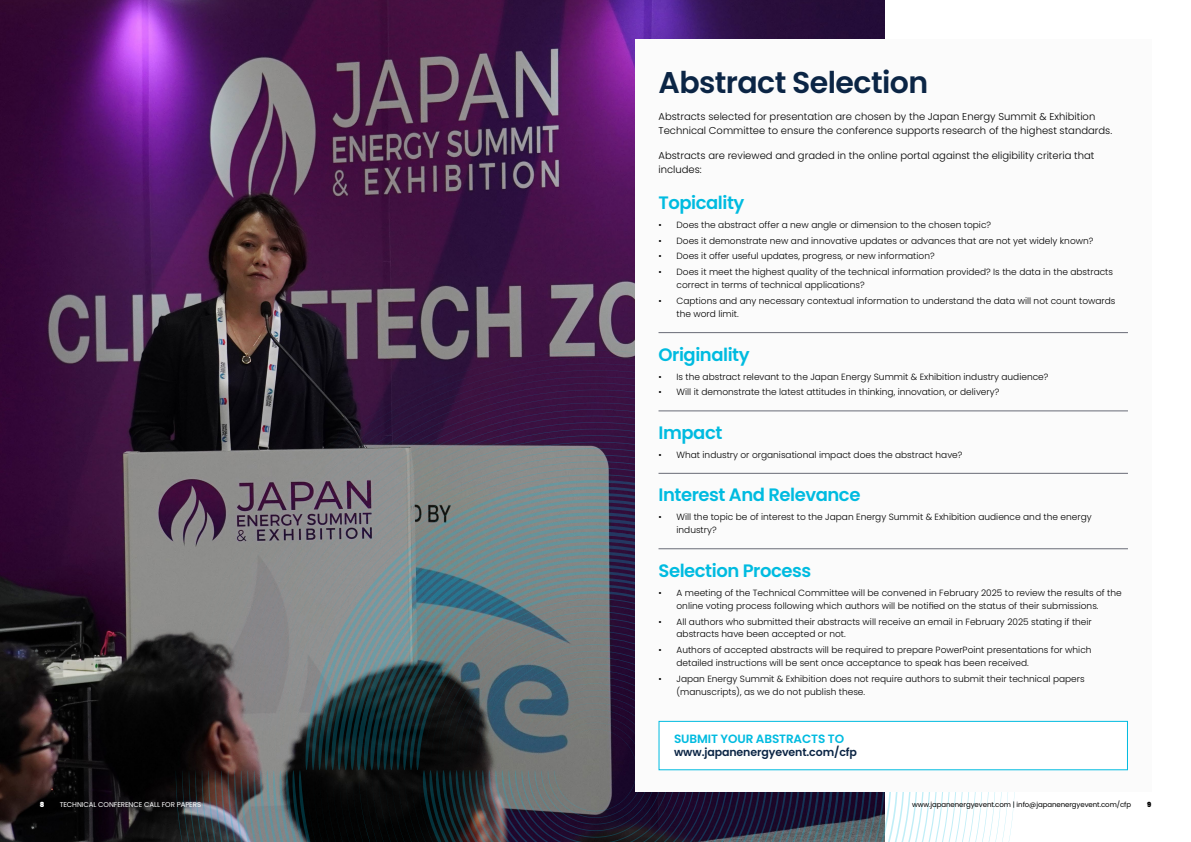
<style>
.page{position:relative;width:1191px;height:842px;background:#fff}
.page>*{position:absolute;margin:0;border:0;box-sizing:border-box;transform-origin:0 0}
.t1{font:600 30px "Poppins";letter-spacing:-.02em;color:#0b2545}
.t2{font:600 18px "Poppins";letter-spacing:-.025em;color:#00bbe0}
.t3{font:600 12px "Poppins";letter-spacing:-.01em;color:#00bbe0}
.t4{font:600 11px "Poppins";letter-spacing:-.01em;color:#0b2545}
.t5{font:300 10px/14px "Poppins";color:#000}
.t6{font:300 9px/13px "Poppins";color:#000}
.t7{font:7px "Poppins";letter-spacing:-.01em;color:#000}
.t8{font:7px "Poppins";letter-spacing:-.01em;color:#fff}
.t9{font:900 7px "Poppins";color:#fff}
.t10{font:900 7px "Poppins";color:#000}
</style>
<div class="page">
<img style="left:0;top:0;width:885px;height:842px">
<svg style="left:176px;top:351px;width:839px;height:491px;background:#555660"></svg>
<div style="left:635px;top:40px;width:516px;height:752px;background:#fbfbfb"></div>
<hr style="left:658px;top:473px;width:470px;height:1px;background:#686b76">
<hr style="left:658px;top:548px;width:470px;height:1px;background:#686b76">
<hr style="left:658px;top:411px;width:470px;height:1px;background:#686b76">
<hr style="left:658px;top:332px;width:470px;height:1px;background:#686b76">
<div style="left:658px;top:721px;width:470px;height:49px;background:#fff;border:1px solid #00bbe0"></div>
<h1 class="t1" style="left:658px;top:65px;width:271px">Abstract Selection</h1>
<p class="t5" style="left:658px;top:109px;width:455px">Abstracts selected for presentation are chosen by the Japan Energy Summit &amp; Exhibition<br>Technical Committee to ensure the conference supports research of the highest standards.</p>
<p class="t5" style="left:658px;top:149px;width:437px">Abstracts are reviewed and graded in the online portal against the eligibility criteria that includes:</p>
<h2 class="t2" style="left:658px;top:192px;width:87px">Topicality</h2>
<p class="t6" style="left:658px;top:218px;width:334px">• Does the abstract offer a new angle or dimension to the chosen topic?</p>
<p class="t6" style="left:658px;top:234px;width:436px">• Does it demonstrate new and innovative updates or advances that are not yet widely known?</p>
<p class="t6" style="left:658px;top:250px;width:278px">• Does it offer useful updates, progress, or new information?</p>
<p class="t6" style="left:676px;top:266px;width:438px;text-indent:-18px">• Does it meet the highest quality of the technical information provided? Is the data in the abstracts correct in terms of technical applications?</p>
<p class="t6" style="left:676px;top:294px;width:440px;text-indent:-18px">• Captions and any necessary contextual information to understand the data will not count towards the word limit.</p>
<h2 class="t2" style="left:658px;top:344px;width:93px">Originality</h2>
<p class="t6" style="left:658px;top:370px;width:391px">• Is the abstract relevant to the Japan Energy Summit &amp; Exhibition industry audience?</p>
<p class="t6" style="left:658px;top:386px;width:342px">• Will it demonstrate the latest attitudes in thinking, innovation, or delivery?</p>
<h2 class="t2" style="left:658px;top:422px;width:65px">Impact</h2>
<p class="t6" style="left:658px;top:448px;width:305px">• What industry or organisational impact does the abstract have?</p>
<h2 class="t2" style="left:658px;top:485px;width:203px">Interest And Relevance</h2>
<p class="t6" style="left:676px;top:511px;width:416px;text-indent:-18px">• Will the topic be of interest to the Japan Energy Summit &amp; Exhibition audience and the energy industry?</p>
<h2 class="t2" style="left:658px;top:560px;width:154px">Selection Process</h2>
<p class="t6" style="left:658px;top:586px;width:465px;text-align:center">• A meeting of the Technical Committee will be convened in February 2025 to review the results of the online voting process following which authors will be notified on the status of their submissions.</p>
<p class="t6" style="left:676px;top:615px;width:417px;text-indent:-18px">• All authors who submitted their abstracts will receive an email in February 2025 stating if their abstracts have been accepted or not.</p>
<p class="t6" style="left:676px;top:644px;width:416px;text-indent:-18px">• Authors of accepted abstracts will be required to prepare PowerPoint presentations for which detailed instructions will be sent once acceptance to speak has been received.</p>
<p class="t6" style="left:676px;top:672px;width:410px;text-indent:-18px">• Japan Energy Summit &amp; Exhibition does not require authors to submit their technical papers (manuscripts), as we do not publish these.</p>
<h3 class="t3" style="left:674px;top:732px;width:171px">SUBMIT YOUR ABSTRACTS TO</h3>
<p class="t4" style="left:674px;top:746px;width:184px">www.japanenergyevent.com/cfp</p>
<p class="t9" style="left:40px;top:801px;width:6px">8</p>
<p class="t8" style="left:60px;top:801px;width:143px">TECHNICAL CONFERENCE CALL FOR PAPERS</p>
<p class="t7" style="left:912px;top:801px;width:221px">www.japanenergyevent.com | info@japanenergyevent.com/cfp</p>
<p class="t10" style="left:1147px;top:801px;width:6px">9</p>
</div>
